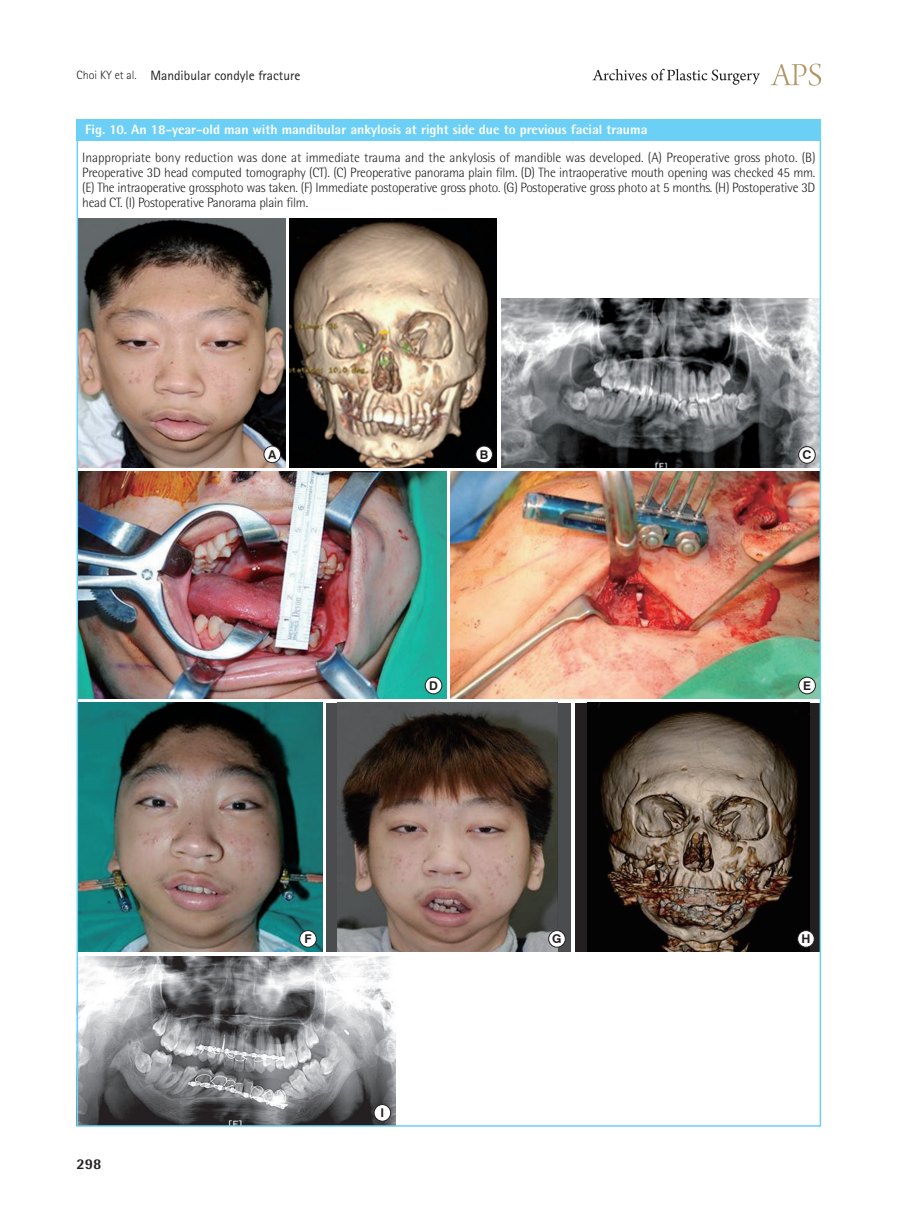
<style>
.page{position:relative;width:919px;height:1217px;background:#fff}
.page>*{position:absolute;margin:0;border:0;box-sizing:border-box;transform-origin:0 0}
.t1{font:800 15px "Rotis Semi Sans Std";color:#231f20}
.t2{font:300 13.5px/15px "Rotis Semi Sans Std";letter-spacing:-.02em;color:#231f20;text-align:justify}
.t3{font:800 13.5px "Rotis Semi Sans Std";color:#fff}
.t4{font:13.5px "Rotis Sans Serif Std";color:#231f20}
.t5{font:700 12.15px "Swiss 721 BT";color:#231f20}
.s1{font-weight:300;font-size:12px}
</style>
<div class="page">
<svg style="left:770px;top:64px;width:51px;height:22px"></svg>
<svg style="left:592px;top:69px;width:168px;height:16px"></svg>
<div style="left:77px;top:119px;width:744px;height:21px;background:#6bcff6"></div>
<img style="left:80px;top:702px;width:242px;height:249px">
<div style="left:300px;top:930px;width:16px;height:16px;background:#fff;border-radius:50%"></div>
<div style="left:299px;top:930px;width:17px;height:17px;border:1px solid #231f20;border-radius:50%"></div>
<div style="left:326px;top:702px;width:245px;height:249px;background:#4b4c4d"></div>
<img style="left:338px;top:702px;width:219px;height:249px">
<div style="left:548px;top:930px;width:17px;height:16px;background:#fff;border-radius:50%"></div>
<div style="left:548px;top:930px;width:17px;height:17px;border:1px solid #231f20;border-radius:50%"></div>
<div style="left:575px;top:702px;width:245px;height:249px;background:#231f20"></div>
<img style="left:587px;top:702px;width:222px;height:249px">
<div style="left:797px;top:930px;width:17px;height:16px;background:#fff;border-radius:50%"></div>
<div style="left:797px;top:930px;width:17px;height:17px;border:1px solid #231f20;border-radius:50%"></div>
<img style="left:80px;top:471px;width:366px;height:227px">
<img style="left:451px;top:471px;width:367px;height:227px">
<div style="left:425px;top:677px;width:17px;height:16px;background:#fff;border-radius:50%"></div>
<div style="left:425px;top:676px;width:17px;height:17px;border:1px solid #231f20;border-radius:50%"></div>
<div style="left:798px;top:677px;width:17px;height:16px;background:#fff;border-radius:50%"></div>
<div style="left:798px;top:676px;width:17px;height:17px;border:1px solid #231f20;border-radius:50%"></div>
<img style="left:80px;top:218px;width:205px;height:249px">
<div style="left:264px;top:446px;width:16px;height:16px;background:#fff;border-radius:50%"></div>
<div style="left:264px;top:446px;width:17px;height:17px;border:1px solid #231f20;border-radius:50%"></div>
<img style="left:289px;top:218px;width:208px;height:249px">
<div style="left:476px;top:446px;width:16px;height:16px;background:#fff;border-radius:50%"></div>
<div style="left:475px;top:446px;width:17px;height:17px;border:1px solid #231f20;border-radius:50%"></div>
<img style="left:501px;top:298px;width:317px;height:169px">
<div style="left:798px;top:446px;width:17px;height:17px;background:#fff;border-radius:50%"></div>
<div style="left:798px;top:446px;width:17px;height:17px;border:1px solid #231f20;border-radius:50%"></div>
<img style="left:80px;top:956px;width:315px;height:167px">
<div style="left:374px;top:1104px;width:16px;height:16px;background:#fff;border-radius:50%"></div>
<div style="left:374px;top:1104px;width:17px;height:17px;border:1px solid #231f20;border-radius:50%"></div>
<p class="t4" style="left:77px;top:67px;width:225px"><span class="s1">Choi KY et al.</span> Mandibular condyle fracture</p>
<p class="t3" style="left:85px;top:121px;width:564px">Fig. 10. An 18-year-old man with mandibular ankylosis at right side due to previous facial trauma</p>
<p class="t2" style="left:82px;top:149px;width:734px">Inappropriate bony reduction was done at immediate trauma and the ankylosis of mandible was developed. (A) Preoperative gross photo. (B)<br>Preoperative 3D head computed tomography (CT). (C) Preoperative panorama plain film. (D) The intraoperative mouth opening was checked 45 mm. (E) The intraoperative grossphoto was taken. (F) Immediate postoperative gross photo. (G) Postoperative gross photo at 5 months. (H) Postoperative 3D head CT. (I) Postoperative Panorama plain film.</p>
<p class="t5" style="left:268px;top:447px;width:10px">A</p>
<p class="t5" style="left:480px;top:447px;width:10px">B</p>
<p class="t5" style="left:802px;top:447px;width:10px">C</p>
<p class="t5" style="left:429px;top:678px;width:10px">D</p>
<p class="t5" style="left:803px;top:678px;width:9px">E</p>
<p class="t5" style="left:304px;top:931px;width:9px">F</p>
<p class="t5" style="left:552px;top:931px;width:11px">G</p>
<p class="t5" style="left:801px;top:931px;width:10px">H</p>
<p class="t1" style="left:77px;top:1153px;width:27px">298</p>
<p class="t5" style="left:380px;top:1105px;width:5px">I</p>
</div>
